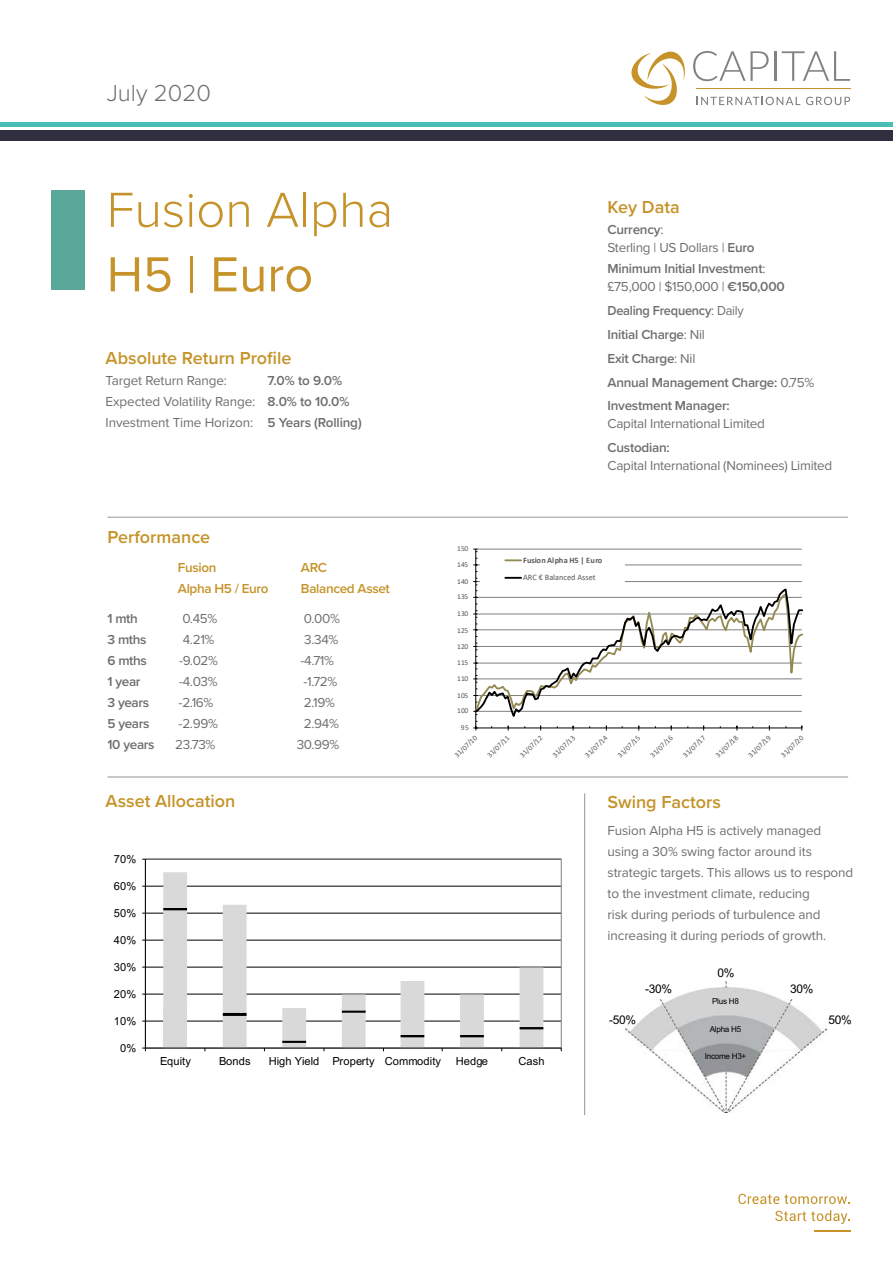
<style>
.page{position:relative;width:893px;height:1263px;background:#fff}
.page>*{position:absolute;margin:0;border:0;box-sizing:border-box;transform-origin:0 0}
.t1{font:300 51px "Proxima Nova";color:#c59329}
.t2{font:51px "Proxima Nova";color:#c59329}
.t3{font:300 24px "Proxima Nova";color:#6d6e71}
.t4{font:600 18px "Proxima Nova";color:#c59329}
.t5{font:13.5px/21px "Proxima Nova";letter-spacing:-.01em;color:#6d6e71}
.t6{font:600 13.5px/23.7px "Proxima Nova";letter-spacing:-.02em;color:#6d6e71;scale:.95 1}
.t7{font:600 13.5px/18px "Proxima Nova";letter-spacing:-.02em;color:#6d6e71}
.t8{font:600 13.5px "Proxima Nova";letter-spacing:-.025em;color:#c59329}
.t9{font:12px "Arial";letter-spacing:-.02em;color:#000}
.t10{font:11.1px "Arial";letter-spacing:.015em;color:#000}
.t11{font:700 8.25px "Calibri";color:#595959}
.t12{font:8.25px "Calibri";color:#595959}
.t13{font:8.1px "Arial";letter-spacing:-.035em;color:#000}
.t14{font:7.5px "Calibri";letter-spacing:.05em;color:#595959}
.s1{font-weight:600}
.s2{font-weight:400}
</style>
<div class="page">
<svg style="left:631px;top:51px;width:219px;height:54px"></svg>
<hr style="left:696px;top:88px;width:155px;height:1px;background:#c59329">
<div style="left:51px;top:190px;width:34px;height:99px;background:#5aa89a"></div>
<hr style="left:0;top:122px;width:893px;height:4px;background:#4bbdb7">
<div style="left:0;top:130px;width:893px;height:11px;background:#2f2f40"></div>
<hr style="left:107px;top:517px;width:741px;height:1px;background:#939598">
<hr style="left:107px;top:777px;width:741px;height:1px;background:#939598">
<hr style="left:584px;top:793px;width:1px;height:322px;background:#939598">
<hr style="left:476px;top:549px;width:326px;height:1px;background:#808080">
<hr style="left:475px;top:549px;width:1px;height:179px;background:#000">
<svg style="left:473px;top:558px;width:329px;height:172px"></svg>
<img style="left:625px;top:981px;width:201px;height:132px">
<svg style="left:738px;top:1194px;width:111px;height:10px"></svg>
<svg style="left:775px;top:1210px;width:74px;height:14px"></svg>
<hr style="left:814px;top:1230px;width:37px;height:1px;background:#c59329">
<hr style="left:145px;top:1021px;width:416px;height:1px;background:#000">
<hr style="left:145px;top:994px;width:416px;height:1px;background:#000">
<hr style="left:145px;top:967px;width:416px;height:1px;background:#000">
<hr style="left:145px;top:940px;width:416px;height:1px;background:#000">
<hr style="left:145px;top:913px;width:416px;height:1px;background:#000">
<hr style="left:145px;top:886px;width:416px;height:1px;background:#000">
<svg style="left:163px;top:1040px;width:380px;height:8px"></svg>
<hr style="left:282px;top:1040px;width:24px;height:3px;background:#000">
<svg style="left:163px;top:872px;width:380px;height:168px"></svg>
<hr style="left:145px;top:859px;width:1px;height:189px;background:#000">
<hr style="left:145px;top:1048px;width:416px;height:1px;background:#000">
<h2 class="t3" style="left:107px;top:75px;width:106px">July 2020</h2>
<h1 class="t1" style="left:107px;top:172px;width:288px">Fusion Alpha</h1>
<h1 class="t2" style="left:107px;top:236px;width:208px">H5 | Euro</h1>
<h3 class="t4" style="left:106px;top:344px;width:187px">Absolute Return Profile</h3>
<p class="t5" style="left:106px;top:369px;width:123px">Target Return Range:</p>
<p class="t5" style="left:106px;top:369px;width:258px;text-indent:162px"><span class="s1">7.0% to 9.0%<br></span>Expected Volatility Range: <span class="s1">8.0% to 10.0%<br></span>Investment Time Horizon: <span class="s1">5 Years (Rolling)</span></p>
<h3 class="t4" style="left:107px;top:523px;width:104px">Performance</h3>
<p class="t8" style="left:178px;top:558px;width:40px">Fusion</p>
<p class="t8" style="left:301px;top:558px;width:28px">ARC</p>
<p class="t8" style="left:178px;top:579px;width:92px">Alpha H5 / Euro</p>
<p class="t8" style="left:301px;top:579px;width:90px">Balanced Asset</p>
<p class="t7" style="left:107px;top:609px;width:32px">1 mth</p>
<p class="t5" style="left:182px;top:607px;width:36px">0.45%</p>
<p class="t5" style="left:304px;top:607px;width:37px">0.00%</p>
<p class="t7" style="left:107px;top:630px;width:41px">3 mths</p>
<p class="t5" style="left:183px;top:628px;width:33px">4.21%</p>
<p class="t5" style="left:304px;top:628px;width:36px">3.34%</p>
<p class="t7" style="left:107px;top:651px;width:41px">6 mths</p>
<p class="t5" style="left:179px;top:649px;width:41px">-9.02%</p>
<p class="t5" style="left:301px;top:649px;width:35px">-4.71%</p>
<p class="t7" style="left:107px;top:672px;width:35px">1 year</p>
<p class="t5" style="left:179px;top:670px;width:40px">-4.03%</p>
<p class="t5" style="left:304px;top:670px;width:35px">-1.72%</p>
<p class="t7" style="left:107px;top:693px;width:43px">3 years</p>
<p class="t5" style="left:179px;top:691px;width:36px">-2.16%</p>
<p class="t5" style="left:304px;top:691px;width:33px">2.19%</p>
<p class="t7" style="left:107px;top:714px;width:44px">5 years</p>
<p class="t5" style="left:179px;top:712px;width:41px">-2.99%</p>
<p class="t5" style="left:304px;top:712px;width:37px">2.94%</p>
<p class="t7" style="left:107px;top:735px;width:49px">10 years</p>
<p class="t5" style="left:175px;top:733px;width:42px">23.73%</p>
<p class="t5" style="left:297px;top:733px;width:44px">30.99%</p>
<h3 class="t4" style="left:106px;top:788px;width:131px">Asset Allocation</h3>
<p class="t10" style="left:114px;top:851px;width:24px">70%</p>
<p class="t10" style="left:114px;top:878px;width:24px">60%</p>
<p class="t10" style="left:114px;top:905px;width:24px">50%</p>
<p class="t10" style="left:114px;top:932px;width:24px">40%</p>
<p class="t14" style="left:457px;top:543px;width:13px">150</p>
<p class="t14" style="left:457px;top:559px;width:13px">145</p>
<p class="t14" style="left:457px;top:576px;width:13px">140</p>
<p class="t14" style="left:457px;top:592px;width:13px">135</p>
<p class="t14" style="left:457px;top:608px;width:13px">130</p>
<p class="t14" style="left:457px;top:625px;width:13px">125</p>
<p class="t14" style="left:457px;top:641px;width:13px">120</p>
<p class="t14" style="left:457px;top:657px;width:13px">115</p>
<p class="t14" style="left:457px;top:673px;width:13px">110</p>
<p class="t14" style="left:457px;top:690px;width:13px">105</p>
<p class="t14" style="left:457px;top:706px;width:13px">100</p>
<p class="t14" style="left:461px;top:722px;width:9px">95</p>
<h3 class="t4" style="left:608px;top:194px;width:74px">Key Data</h3>
<p class="t5" style="left:608px;top:220px;width:149px;line-height:18px"><span class="s1">Currency</span>:<br>Sterling | US Dollars | <span class="s1">Euro</span></p>
<p class="t7" style="left:608px;top:260px;width:179px">Minimum Initial Investment<span class="s2">: £75,000 | $150,000 |</span> €150,000</p>
<p class="t6" style="left:608px;top:298px;width:219px">Dealing Frequency<span class="s2">: Daily<br></span>Initial Charge<span class="s2">: Nil<br></span>Exit Charge<span class="s2">: Nil<br></span>Annual Management Charge: <span class="s2">0.75%<br></span>Investment Manager:</p>
<p class="t5" style="left:608px;top:413px;width:159px">Capital International Limited</p>
<p class="t7" style="left:608px;top:438px;width:64px">Custodian:</p>
<p class="t5" style="left:608px;top:454px;width:226px">Capital International (Nominees) Limited</p>
<p class="t11" style="left:523px;top:554px;width:81px">Fusion Alpha H5 | Euro</p>
<p class="t12" style="left:523px;top:572px;width:74px">ARC € Balanced Asset</p>
<p class="t14" style="left:452px;top:753px;width:30px;rotate:-45deg">31/07/10</p>
<p class="t14" style="left:485px;top:753px;width:30px;rotate:-45deg">31/07/11</p>
<p class="t14" style="left:517px;top:753px;width:30px;rotate:-45deg">31/07/12</p>
<p class="t14" style="left:550px;top:753px;width:30px;rotate:-45deg">31/07/13</p>
<p class="t14" style="left:582px;top:753px;width:30px;rotate:-45deg">31/07/14</p>
<p class="t14" style="left:615px;top:753px;width:30px;rotate:-45deg">31/07/15</p>
<p class="t14" style="left:648px;top:753px;width:30px;rotate:-45deg">31/07/16</p>
<p class="t14" style="left:680px;top:753px;width:30px;rotate:-45deg">31/07/17</p>
<p class="t14" style="left:713px;top:753px;width:30px;rotate:-45deg">31/07/18</p>
<p class="t14" style="left:746px;top:753px;width:30px;rotate:-45deg">31/07/19</p>
<p class="t14" style="left:778px;top:753px;width:30px;rotate:-45deg">31/07/20</p>
<h3 class="t4" style="left:608px;top:788px;width:115px">Swing Factors</h3>
<p class="t5" style="left:608px;top:819px;width:247px">Fusion Alpha H5 is actively managed using a 30% swing factor around its strategic targets. This allows us to respond to the investment climate, reducing<br>risk during periods of turbulence and increasing it during periods of growth.</p>
<p class="t10" style="left:114px;top:959px;width:24px">30%</p>
<p class="t10" style="left:114px;top:986px;width:24px">20%</p>
<p class="t10" style="left:114px;top:1013px;width:24px">10%</p>
<p class="t10" style="left:120px;top:1040px;width:18px">0%</p>
<p class="t10" style="left:160px;top:1053px;width:32px">Equity</p>
<p class="t10" style="left:219px;top:1053px;width:33px">Bonds</p>
<p class="t10" style="left:269px;top:1053px;width:174px">High Yield Property Commodity</p>
<p class="t10" style="left:456px;top:1053px;width:34px">Hedge</p>
<p class="t10" style="left:519px;top:1053px;width:28px">Cash</p>
<p class="t9" style="left:609px;top:1012px;width:29px">-50%</p>
<p class="t9" style="left:718px;top:964px;width:18px">0%</p>
<p class="t13" style="left:712px;top:996px;width:28px">Plus H8</p>
<p class="t13" style="left:710px;top:1023px;width:33px">Alpha H5</p>
<p class="t13" style="left:705px;top:1051px;width:43px">Income H3+</p>
<p class="t9" style="left:645px;top:981px;width:29px">-30%</p>
<p class="t9" style="left:790px;top:981px;width:25px">30%</p>
<p class="t9" style="left:828px;top:1012px;width:25px">50%</p>
</div>
